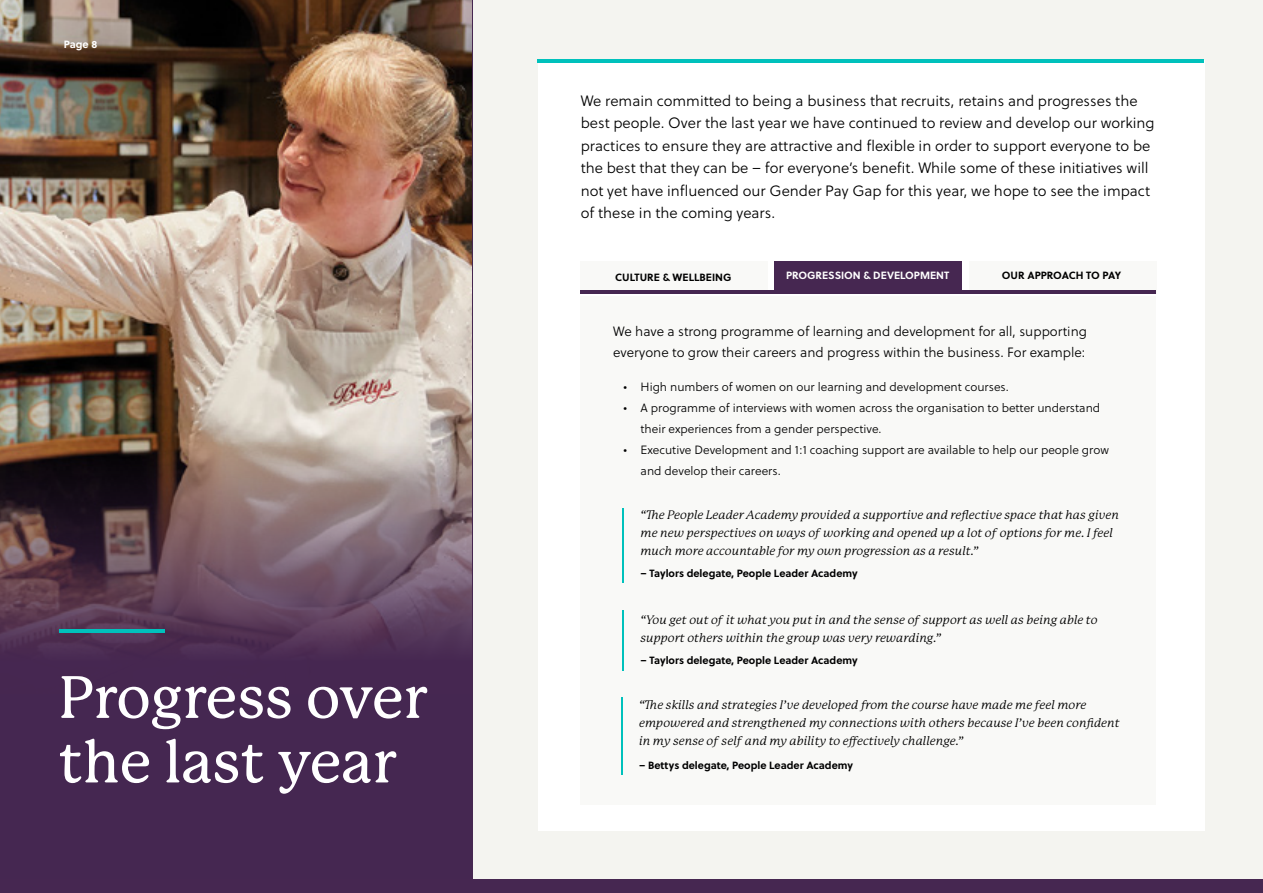
<style>
.page{position:relative;width:1263px;height:893px;background:#fff}
.page>*{position:absolute;margin:0;border:0;box-sizing:border-box;transform-origin:0 0}
.t1{font:500 58.5px/64.5px "P22 Mackinac Pro";color:#fff}
.t2{font:300 15px/22.5px "Soleil";color:#000}
.t3{font:300 13.5px/21px "Soleil";color:#000}
.t4{font:italic 12px/18px "P22 Mackinac Pro";color:#000}
.t5{font:300 12px/21px "Soleil";color:#000}
.t6{font:700 10.5px "Soleil";color:#000}
.t7{font:700 10.5px "Soleil";color:#fff}
</style>
<div class="page">
<div style="left:415px;top:0;width:848px;height:893px;background:#f4f4f0"></div>
<div style="left:538px;top:60px;width:666px;height:771px;background:#fff"></div>
<hr style="left:537px;top:60px;width:667px;height:3px;background:#00c1bc">
<div style="left:0;top:0;width:472px;height:893px;background:#452751"></div>
<img style="left:0;top:0;width:472px;height:650px">
<hr style="left:59px;top:629px;width:106px;height:3px;background:#00c1bc">
<div style="left:0;top:880px;width:1263px;height:13px;background:#462751"></div>
<div style="left:580px;top:297px;width:576px;height:508px;background:#f9f9f7"></div>
<div style="left:969px;top:261px;width:187px;height:33px;background:#f9f9f7"></div>
<div style="left:580px;top:261px;width:188px;height:33px;background:#f9f9f7"></div>
<div style="left:774px;top:261px;width:187px;height:33px;background:#462751"></div>
<hr style="left:580px;top:290px;width:576px;height:4px;background:#462751">
<hr style="left:622px;top:508px;width:2px;height:75px;background:#00c1bc">
<hr style="left:622px;top:611px;width:2px;height:60px;background:#00c1bc">
<hr style="left:621px;top:698px;width:2px;height:77px;background:#00c1bc">
<p class="t7" style="left:64px;top:37px;width:35px">Page 8</p>
<h1 class="t1" style="left:58px;top:666px;width:370px">Progress over the last year</h1>
<p class="t2" style="left:581px;top:89px;width:575px">We remain committed to being a business that recruits, retains and progresses the best people. Over the last year we have continued to review and develop our working practices to ensure they are attractive and flexible in order to support everyone to be the best that they can be – for everyone’s benefit. While some of these initiatives will not yet have influenced our Gender Pay Gap for this year, we hope to see the impact of these in the coming years.</p>
<p class="t6" style="left:615px;top:269px;width:118px">CULTURE &amp; WELLBEING</p>
<p class="t7" style="left:786px;top:267px;width:165px">PROGRESSION &amp; DEVELOPMENT</p>
<p class="t6" style="left:1002px;top:267px;width:121px">OUR APPROACH TO PAY</p>
<p class="t3" style="left:613px;top:321px;width:475px">We have a strong programme of learning and development for all, supporting everyone to grow their careers and progress within the business. For example:</p>
<p class="t5" style="left:624px;top:376px;width:387px">• High numbers of women on our learning and development courses.</p>
<p class="t5" style="left:641px;top:397px;width:461px;text-indent:-17px">• A programme of interviews with women across the organisation to better understand their experiences from a gender perspective.</p>
<p class="t5" style="left:641px;top:439px;width:470px;text-indent:-17px">• Executive Development and 1:1 coaching support are available to help our people grow and develop their careers.</p>
<p class="t4" style="left:640px;top:506px;width:480px">“The People Leader Academy provided a supportive and reflective space that has given me new perspectives on ways of working and opened up a lot of options for me. I feel much more accountable for my own progression as a result.”</p>
<p class="t6" style="left:640px;top:565px;width:219px">– Taylors delegate, People Leader Academy</p>
<p class="t4" style="left:640px;top:611px;width:459px">“You get out of it what you put in and the sense of support as well as being able to support others within the group was very rewarding.”</p>
<p class="t6" style="left:640px;top:652px;width:219px">– Taylors delegate, People Leader Academy</p>
<p class="t4" style="left:639px;top:696px;width:482px">“The skills and strategies I’ve developed from the course have made me feel more empowered and strengthened my connections with others because I’ve been confident in my sense of self and my ability to effectively challenge.”</p>
<p class="t6" style="left:639px;top:758px;width:216px">– Bettys delegate, People Leader Academy</p>
</div>
